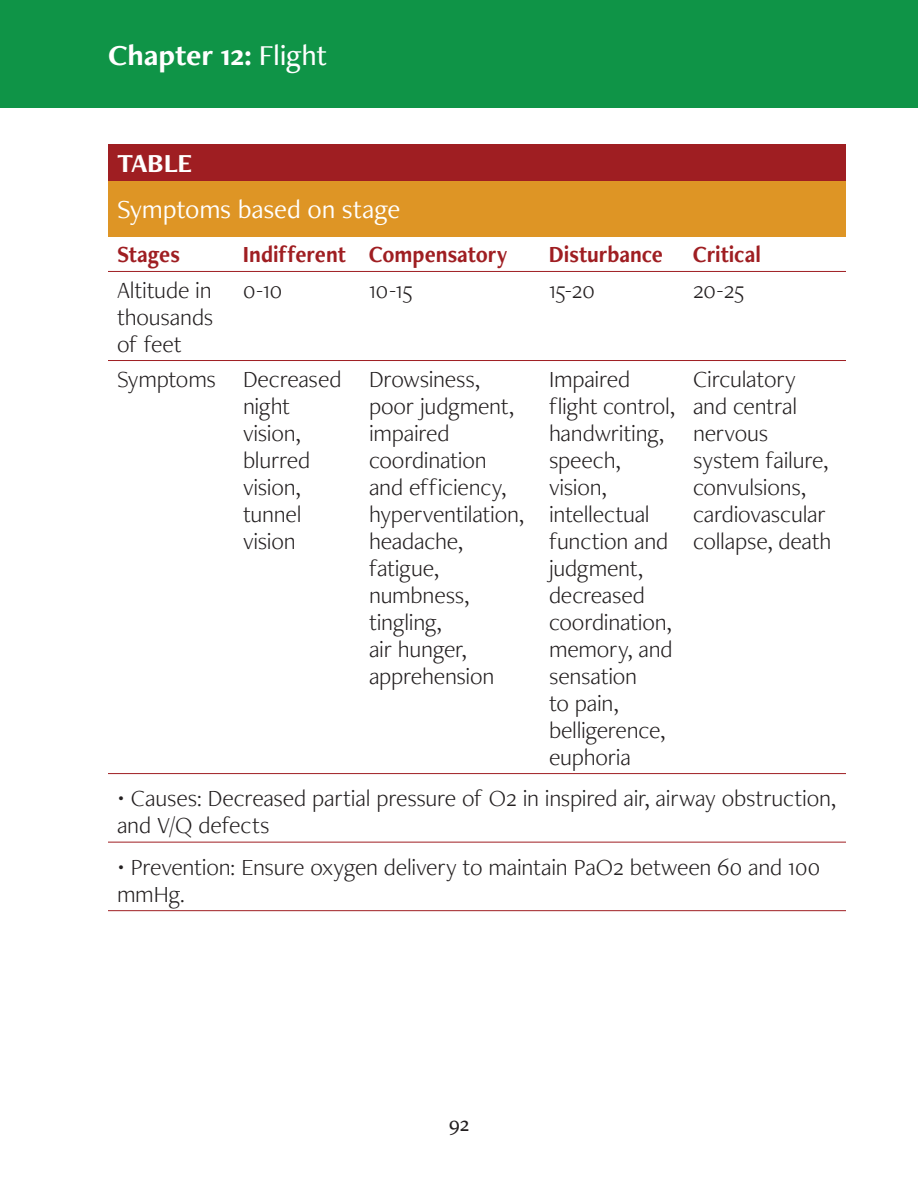
<style>
.page{position:relative;width:918px;height:1188px;background:#fff}
.page>*{position:absolute;margin:0;border:0;box-sizing:border-box;transform-origin:0 0}
.t1{font:700 30px "Freight Neo Pro";letter-spacing:-.005em;color:#fff}
.t2{font:27px "Freight Neo Pro";letter-spacing:-.005em;color:#fff}
.t3{font:700 27px "Freight Neo Pro";letter-spacing:-.015em;color:#fff}
.t4{font:300 24px/27px "Freight Neo Pro";letter-spacing:-.01em;color:#231f20}
.t5{font:700 24px "Freight Neo Pro";color:#9f1e22;scale:.9 1}
.t6{font:500 21px "Freight Neo Pro";color:#231f20}
.s1{font-weight:500}
</style>
<div class="page">
<div style="left:0;top:0;width:918px;height:108px;background:#0f9447"></div>
<div style="left:108px;top:144px;width:738px;height:37px;background:#9f1e22"></div>
<div style="left:108px;top:181px;width:738px;height:55px;background:#de9525"></div>
<hr style="left:108px;top:271px;width:126px;height:1px;background:#9f1e22">
<hr style="left:234px;top:271px;width:126px;height:1px;background:#9f1e22">
<hr style="left:360px;top:271px;width:180px;height:1px;background:#9f1e22">
<hr style="left:540px;top:271px;width:144px;height:1px;background:#9f1e22">
<hr style="left:684px;top:271px;width:162px;height:1px;background:#9f1e22">
<hr style="left:108px;top:360px;width:126px;height:1px;background:#9f1e22">
<hr style="left:234px;top:360px;width:126px;height:1px;background:#9f1e22">
<hr style="left:360px;top:360px;width:180px;height:1px;background:#9f1e22">
<hr style="left:540px;top:360px;width:144px;height:1px;background:#9f1e22">
<hr style="left:684px;top:360px;width:162px;height:1px;background:#9f1e22">
<hr style="left:108px;top:910px;width:126px;height:1px;background:#9f1e22">
<hr style="left:234px;top:910px;width:126px;height:1px;background:#9f1e22">
<hr style="left:360px;top:910px;width:180px;height:1px;background:#9f1e22">
<hr style="left:540px;top:910px;width:144px;height:1px;background:#9f1e22">
<hr style="left:684px;top:910px;width:162px;height:1px;background:#9f1e22">
<hr style="left:108px;top:773px;width:126px;height:1px;background:#9f1e22">
<hr style="left:234px;top:773px;width:126px;height:1px;background:#9f1e22">
<hr style="left:360px;top:773px;width:180px;height:1px;background:#9f1e22">
<hr style="left:540px;top:773px;width:144px;height:1px;background:#9f1e22">
<hr style="left:684px;top:773px;width:162px;height:1px;background:#9f1e22">
<hr style="left:108px;top:842px;width:126px;height:1px;background:#9f1e22">
<hr style="left:234px;top:842px;width:126px;height:1px;background:#9f1e22">
<hr style="left:360px;top:842px;width:180px;height:1px;background:#9f1e22">
<hr style="left:540px;top:842px;width:144px;height:1px;background:#9f1e22">
<hr style="left:684px;top:842px;width:162px;height:1px;background:#9f1e22">
<p class="t1" style="left:108px;top:34px;width:221px">Chapter 12: <span class="s1">Flight</span></p>
<p class="t3" style="left:117px;top:145px;width:77px">TABLE</p>
<p class="t2" style="left:117px;top:191px;width:285px">Symptoms based on stage</p>
<p class="t5" style="left:117px;top:238px;width:72px">Stages</p>
<p class="t5" style="left:243px;top:238px;width:295px">Indifferent Compensatory</p>
<p class="t5" style="left:549px;top:238px;width:237px">Disturbance Critical</p>
<p class="t4" style="left:117px;top:275px;width:98px;text-align:justify">Altitude in thousands of feet</p>
<p class="t4" style="left:243px;top:275px;width:41px">0-10</p>
<p class="t4" style="left:369px;top:275px;width:45px">10-15</p>
<p class="t4" style="left:549px;top:275px;width:47px">15-20</p>
<p class="t4" style="left:693px;top:275px;width:53px">20-25</p>
<p class="t4" style="left:243px;top:364px;width:100px;text-indent:-126px">Symptoms Decreased night vision, blurred vision, tunnel vision</p>
<p class="t4" style="left:369px;top:364px;width:157px">Drowsiness, poor judgment, impaired coordination and efficiency, hyperventilation, headache, fatigue, numbness, tingling,<br>air hunger, apprehension</p>
<p class="t4" style="left:549px;top:364px;width:128px">Impaired flight control, handwriting, speech, vision, intellectual function and judgment, decreased coordination, memory, and sensation<br>to pain, belligerence, euphoria</p>
<p class="t4" style="left:693px;top:364px;width:140px">Circulatory and central nervous system failure, convulsions, cardiovascular collapse, death</p>
<p class="t4" style="left:117px;top:784px;width:721px">∙ Causes: Decreased partial pressure of O2 in inspired air, airway obstruction, and V/Q defects</p>
<p class="t4" style="left:117px;top:853px;width:705px">∙ Prevention: Ensure oxygen delivery to maintain PaO2 between 60 and 100 mmHg.</p>
<p class="t6" style="left:449px;top:1110px;width:22px">92</p>
</div>
